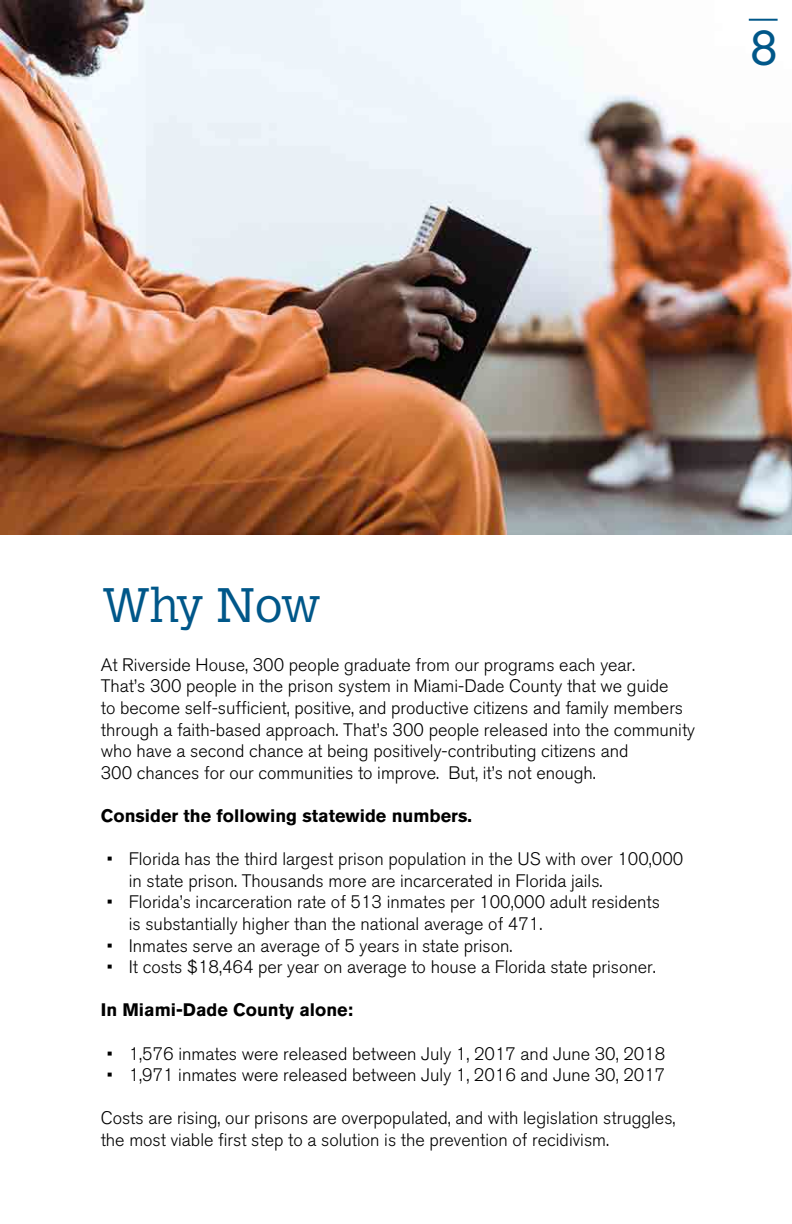
<style>
.page{position:relative;width:792px;height:1224px;background:#fff}
.page>*{position:absolute;margin:0;border:0;box-sizing:border-box;transform-origin:0 0}
.t1{font:300 48px "Calvert";letter-spacing:-.02em;color:#005789}
.t2{font:300 18px/21.6px "Akzidenz Grotesk BQ";color:#000}
.t3{font:700 18px "Akzidenz Grotesk BQ";color:#000}
</style>
<div class="page">
<img style="left:0;top:0;width:792px;height:534px">
<hr style="left:749px;top:19px;width:29px;height:2px;background:#005789">
<h1 class="t1" style="left:750px;top:22px;width:29px">8</h1>
<h1 class="t1" style="left:102px;top:578px;width:220px">Why Now</h1>
<p class="t2" style="left:101px;top:654px;width:596px">At Riverside House, 300 people graduate from our programs each year.<br>That’s 300 people in the prison system in Miami-Dade County that we guide<br>to become self-sufficient, positive, and productive citizens and family members through a faith-based approach. That’s 300 people released into the community who have a second chance at being positively-contributing citizens and<br>300 chances for our communities to improve. But, it’s not enough.</p>
<p class="t3" style="left:101px;top:805px;width:373px">Consider the following statewide numbers.</p>
<p class="t2" style="left:129px;top:849px;width:556px;text-indent:-22px">• Florida has the third largest prison population in the US with over 100,000 in state prison. Thousands more are incarcerated in Florida jails.</p>
<p class="t2" style="left:129px;top:892px;width:533px;text-indent:-22px">• Florida’s incarceration rate of 513 inmates per 100,000 adult residents is substantially higher than the national average of 471.</p>
<p class="t2" style="left:107px;top:935px;width:407px">• Inmates serve an average of 5 years in state prison.</p>
<p class="t2" style="left:107px;top:957px;width:551px">• It costs $18,464 per year on average to house a Florida state prisoner.</p>
<p class="t3" style="left:101px;top:1000px;width:254px">In Miami-Dade County alone:</p>
<p class="t2" style="left:107px;top:1043px;width:560px">• 1,576 inmates were released between July 1, 2017 and June 30, 2018</p>
<p class="t2" style="left:107px;top:1065px;width:560px">• 1,971 inmates were released between July 1, 2016 and June 30, 2017</p>
<p class="t2" style="left:101px;top:1108px;width:576px">Costs are rising, our prisons are overpopulated, and with legislation struggles, the most viable first step to a solution is the prevention of recidivism.</p>
</div>
